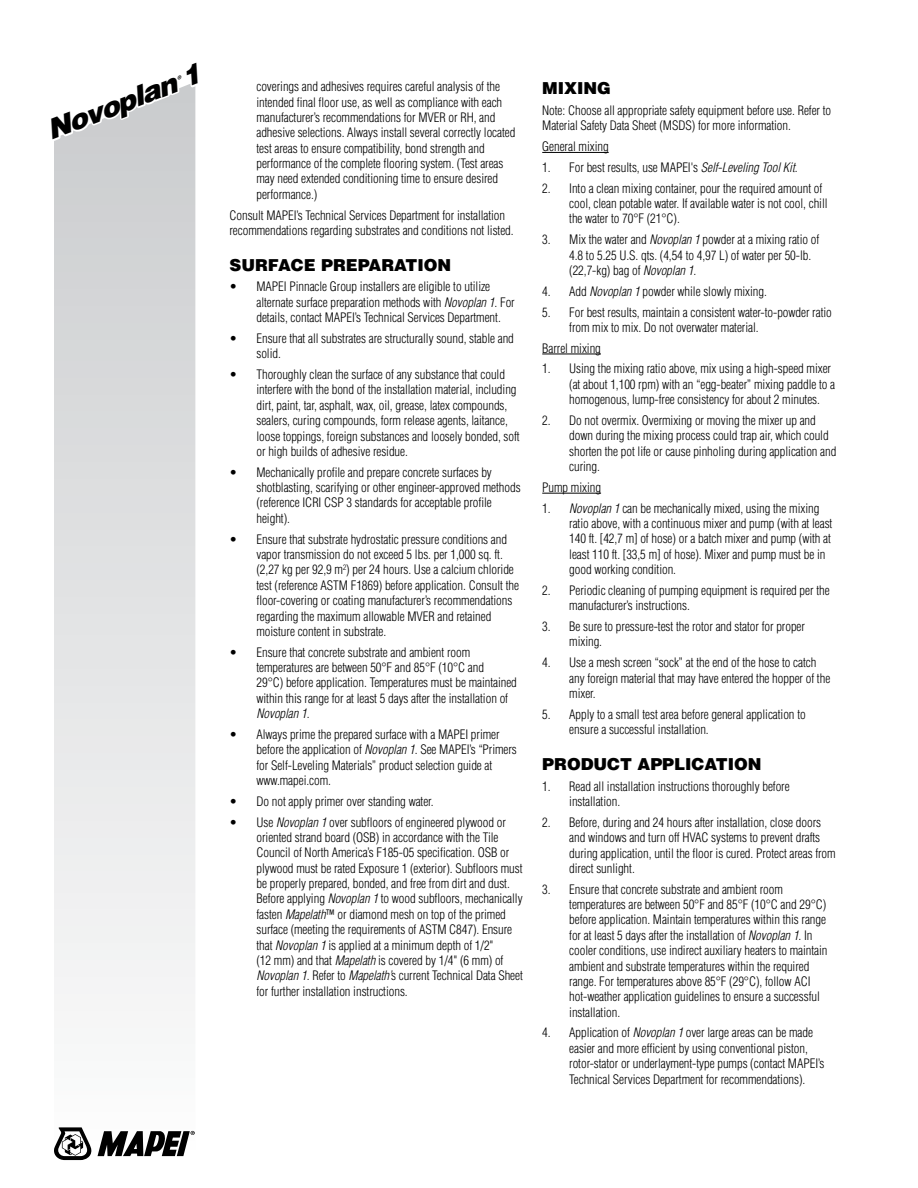
<style>
.page{position:relative;width:918px;height:1188px;background:#fff}
.page>*{position:absolute;margin:0;border:0;box-sizing:border-box;transform-origin:0 0}
.t1{font:italic 900 27.3px "Helvetica LT";color:#000;scale:1.05 1}
.t2{font:900 16.5px "Helvetica LT";color:#000}
.t3{font:300 condensed 12.75px/15.5px "Helvetica LT";letter-spacing:-.005em;color:#000}
.s1{font-style:italic}
</style>
<div class="page">
<svg style="left:54px;top:152px;width:141px;height:1005px"></svg>
<svg style="left:54px;top:1127px;width:38px;height:33px"></svg>
<svg style="left:98px;top:1131px;width:97px;height:25px"></svg>
<hr style="left:542px;top:152px;width:67px;height:1px;background:#000">
<hr style="left:542px;top:354px;width:59px;height:1px;background:#000">
<hr style="left:542px;top:493px;width:59px;height:1px;background:#000">
<svg style="left:54px;top:82px;width:142px;height:70px"></svg>
<h1 class="t1" style="left:41px;top:114px;width:157px;rotate:-21deg">Novoplan 1</h1>
<p class="t3" style="left:256px;top:79px;width:260px">coverings and adhesives requires careful analysis of the intended final floor use, as well as compliance with each manufacturer’s recommendations for MVER or RH, and adhesive selections. Always install several correctly located test areas to ensure compatibility, bond strength and performance of the complete flooring system. (Test areas may need extended conditioning time to ensure desired performance.)</p>
<p class="t3" style="left:229px;top:207px;width:286px">Consult MAPEI’s Technical Services Department for installation recommendations regarding substrates and conditions not listed.</p>
<p class="t2" style="left:230px;top:254px;width:105px">SURFACE PREP</p>
<p class="t2" style="left:369px;top:254px;width:50px">ARATION</p>
<p class="t3" style="left:257px;top:279px;width:260px;text-indent:-27px">• MAPEI Pinnacle Group installers are eligible to utilize alternate surface preparation methods with <span class="s1">Novoplan 1</span>. For details, contact MAPEI’s Technical Services Department.</p>
<p class="t3" style="left:257px;top:331px;width:259px;text-indent:-27px">• Ensure that all substrates are structurally sound, stable and solid.</p>
<p class="t3" style="left:257px;top:367px;width:265px;text-indent:-27px">• Thoroughly clean the surface of any substance that could interfere with the bond of the installation material, including dirt, paint, tar, asphalt, wax, oil, grease, latex compounds, sealers, curing compounds, form release agents, laitance, loose toppings, foreign substances and loosely bonded, soft or high builds of adhesive residue.</p>
<p class="t3" style="left:257px;top:464px;width:266px;text-indent:-27px">• Mechanically profile and prepare concrete surfaces by shotblasting, scarifying or other engineer-approved methods (reference ICRI CSP 3 standards for acceptable profile height).</p>
<p class="t3" style="left:257px;top:531px;width:264px;text-indent:-27px">• Ensure that substrate hydrostatic pressure conditions and vapor transmission do not exceed 5 lbs. per 1,000 sq. ft. (2,27 kg per 92,9 m<sup>2</sup>) per 24 hours. Use a calcium chloride test (reference ASTM F1869) before application. Consult the floor-covering or coating manufacturer’s recommendations regarding the maximum allowable MVER and retained moisture content in substrate.</p>
<p class="t3" style="left:257px;top:644px;width:262px;text-indent:-27px">• Ensure that concrete substrate and ambient room temperatures are between 50°F and 85°F (10°C and<br>29°C) before application. Temperatures must be maintained within this range for at least 5 days after the installation of <span class="s1">Novoplan 1</span>.</p>
<p class="t3" style="left:257px;top:727px;width:262px;text-indent:-27px">• Always prime the prepared surface with a MAPEI primer before the application of <span class="s1">Novoplan 1</span>. See MAPEI’s “Primers for Self-Leveling Materials” product selection guide at www.mapei.com.</p>
<p class="t3" style="left:230px;top:793px;width:206px">• Do not apply primer over standing water.</p>
<p class="t3" style="left:257px;top:814px;width:268px;text-indent:-27px">• Use <span class="s1">Novoplan 1</span> over subfloors of engineered plywood or oriented strand board (OSB) in accordance with the Tile Council of North America’s F185-05 specification. OSB or plywood must be rated Exposure 1 (exterior). Subfloors must be properly prepared, bonded, and free from dirt and dust.<br>Before applying <span class="s1">Novoplan 1</span> to wood subfloors, mechanically fasten <span class="s1">Mapelath</span>™ or diamond mesh on top of the primed surface (meeting the requirements of ASTM C847). Ensure that <span class="s1">Novoplan 1</span> is applied at a minimum depth of 1/2"<br>(12 mm) and that <span class="s1">Mapelath</span> is covered by 1/4" (6 mm) of <span class="s1">Novoplan 1</span>. Refer to <span class="s1">Mapelath’</span>s current Technical Data Sheet for further installation instructions.</p>
<p class="t2" style="left:542px;top:78px;width:70px">MIXING</p>
<p class="t3" style="left:542px;top:103px;width:291px">Note: Choose all appropriate safety equipment before use. Refer to<br>Material Safety Data Sheet (MSDS) for more information.</p>
<p class="t3" style="left:542px;top:139px;width:68px">General mixing</p>
<p class="t3" style="left:542px;top:160px;width:257px">1. For best results, use MAPEI's <span class="s1">Self-Leveling Tool Kit</span>.</p>
<p class="t3" style="left:569px;top:180px;width:260px;text-indent:-27px">2. Into a clean mixing container, pour the required amount of cool, clean potable water. If available water is not cool, chill the water to 70°F (21°C).</p>
<p class="t3" style="left:569px;top:232px;width:251px;text-indent:-27px">3. Mix the water and <span class="s1">Novoplan 1</span> powder at a mixing ratio of<br>4.8 to 5.25 U.S. qts. (4,54 to 4,97 L) of water per 50-lb. (22,7-kg) bag of <span class="s1">Novoplan 1</span>.</p>
<p class="t3" style="left:542px;top:283px;width:226px">4. Add <span class="s1">Novoplan 1</span> powder while slowly mixing.</p>
<p class="t3" style="left:569px;top:304px;width:264px;text-indent:-27px">5. For best results, maintain a consistent water-to-powder ratio from mix to mix. Do not overwater material.</p>
<p class="t3" style="left:542px;top:340px;width:60px">Barrel mixing</p>
<p class="t3" style="left:569px;top:361px;width:267px;text-indent:-27px">1. Using the mixing ratio above, mix using a high-speed mixer (at about 1,100 rpm) with an “egg-beater” mixing paddle to a homogenous, lump-free consistency for about 2 minutes.</p>
<p class="t3" style="left:569px;top:413px;width:269px;text-indent:-27px">2. Do not overmix. Overmixing or moving the mixer up and down during the mixing process could trap air, which could shorten the pot life or cause pinholing during application and curing.</p>
<p class="t3" style="left:542px;top:479px;width:60px">Pump mixing</p>
<p class="t3" style="left:569px;top:500px;width:265px;text-indent:-27px">1. <span class="s1">Novoplan 1</span> can be mechanically mixed, using the mixing ratio above, with a continuous mixer and pump (with at least 140 ft. [42,7 m] of hose) or a batch mixer and pump (with at least 110 ft. [33,5 m] of hose). Mixer and pump must be in good working condition.</p>
<p class="t3" style="left:569px;top:582px;width:262px;text-indent:-27px">2. Periodic cleaning of pumping equipment is required per the manufacturer’s instructions.</p>
<p class="t3" style="left:569px;top:619px;width:237px;text-indent:-27px">3. Be sure to pressure-test the rotor and stator for proper mixing.</p>
<p class="t3" style="left:569px;top:655px;width:263px;text-indent:-27px">4. Use a mesh screen “sock” at the end of the hose to catch any foreign material that may have entered the hopper of the mixer.</p>
<p class="t3" style="left:569px;top:706px;width:238px;text-indent:-27px">5. Apply to a small test area before general application to ensure a successful installation.</p>
<p class="t2" style="left:542px;top:753px;width:14px">PRO</p>
<p class="t2" style="left:581px;top:753px;width:148px">DUCT APPLICATION</p>
<p class="t3" style="left:569px;top:778px;width:222px;text-indent:-27px">1. Read all installation instructions thoroughly before installation.</p>
<p class="t3" style="left:569px;top:814px;width:268px;text-indent:-27px">2. Before, during and 24 hours after installation, close doors and windows and turn off HVAC systems to prevent drafts during application, until the floor is cured. Protect areas from direct sunlight.</p>
<p class="t3" style="left:569px;top:881px;width:260px;text-indent:-27px">3. Ensure that concrete substrate and ambient room temperatures are between 50°F and 85°F (10°C and 29°C) before application. Maintain temperatures within this range for at least 5 days after the installation of <span class="s1">Novoplan 1</span>. In cooler conditions, use indirect auxiliary heaters to maintain ambient and substrate temperatures within the required range. For temperatures above 85°F (29°C), follow ACI hot-weather application guidelines to ensure a successful installation.</p>
<p class="t3" style="left:569px;top:1025px;width:257px;text-indent:-27px">4. Application of <span class="s1">Novoplan 1</span> over large areas can be made easier and more efficient by using conventional piston, rotor-stator or underlayment-type pumps (contact MAPEI’s Technical Services Department for recommendations).</p>
</div>
